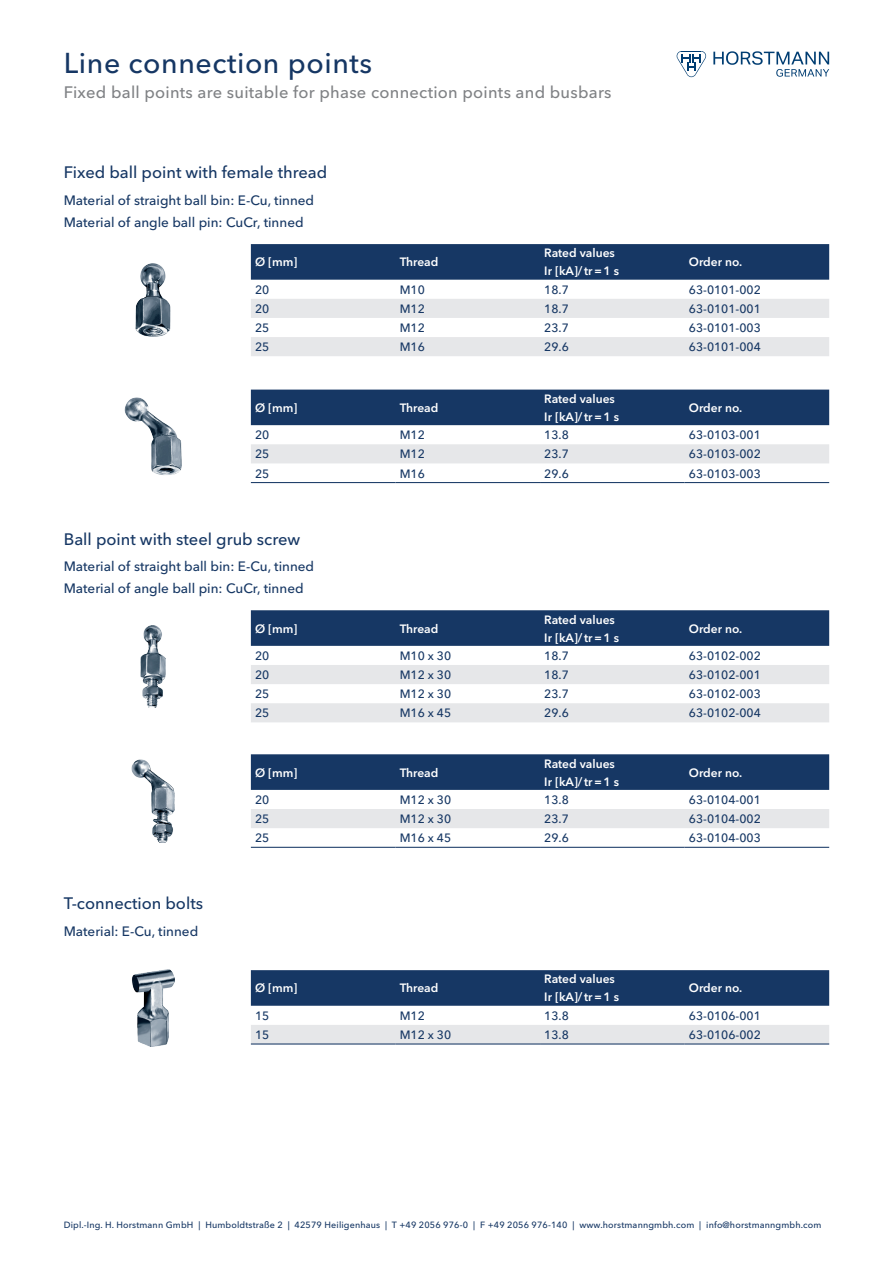
<style>
.page{position:relative;width:893px;height:1263px;background:#fff}
.page>*{position:absolute;margin:0;border:0;box-sizing:border-box;transform-origin:0 0}
.Headline{font:500 28.5px "Avenir Next W1 G";letter-spacing:.02em;color:#163764}
.Zwischenüberschrifte{font:500 16.5px "Avenir Next W1 G";color:#163764}
.Subtitel{font:500 16.5px "Avenir Next W1 G";letter-spacing:.015em;color:#808285}
.Fließtext{font:500 13.5px "Avenir Next W1 G";color:#163764}
.Headline_-_weiß{font:600 12px "Avenir Next W1 G";color:#fff}
.Tabelle_-_Artikelnum{font:500 12px "Avenir Next W1 G";color:#163764}
.Tabelle_-_Text{font:500 12px "Avenir Next W1 G";color:#163764}
.t1{font:500 9px "Avenir Next W1 G";letter-spacing:.015em;color:#163764}
</style>
<div class="page">
<svg style="left:677px;top:51px;width:29px;height:26px"></svg>
<svg style="left:713px;top:51px;width:116px;height:26px"></svg>
<img style="left:135px;top:263px;width:36px;height:74px">
<div style="left:251px;top:244px;width:578px;height:36px;background:#163764"></div>
<svg style="left:251px;top:299px;width:578px;height:57px"></svg>
<img style="left:124px;top:397px;width:58px;height:78px">
<div style="left:251px;top:390px;width:578px;height:35px;background:#163764"></div>
<div style="left:251px;top:444px;width:578px;height:19px;background:#e6e7e9"></div>
<hr style="left:251px;top:482px;width:144px;height:1px;background:#163764">
<hr style="left:395px;top:482px;width:145px;height:1px;background:#163764">
<hr style="left:540px;top:482px;width:145px;height:1px;background:#163764">
<hr style="left:685px;top:482px;width:144px;height:1px;background:#163764">
<img style="left:140px;top:625px;width:26px;height:82px">
<div style="left:251px;top:610px;width:578px;height:36px;background:#163764"></div>
<svg style="left:251px;top:665px;width:578px;height:57px"></svg>
<img style="left:132px;top:759px;width:42px;height:84px">
<div style="left:251px;top:754px;width:578px;height:36px;background:#163764"></div>
<div style="left:251px;top:809px;width:578px;height:19px;background:#e6e7e9"></div>
<hr style="left:251px;top:847px;width:144px;height:1px;background:#163764">
<hr style="left:395px;top:847px;width:145px;height:1px;background:#163764">
<hr style="left:540px;top:847px;width:145px;height:1px;background:#163764">
<hr style="left:685px;top:847px;width:144px;height:1px;background:#163764">
<img style="left:132px;top:969px;width:42px;height:78px">
<div style="left:251px;top:970px;width:578px;height:36px;background:#163764"></div>
<div style="left:251px;top:1025px;width:578px;height:18px;background:#e6e7e9"></div>
<hr style="left:251px;top:1043px;width:144px;height:1px;background:#163764">
<hr style="left:395px;top:1043px;width:145px;height:1px;background:#163764">
<hr style="left:540px;top:1043px;width:145px;height:1px;background:#163764">
<hr style="left:685px;top:1043px;width:144px;height:1px;background:#163764">
<p class="Headline" style="left:64px;top:40px;width:310px">Line connection points</p>
<p class="Subtitel" style="left:64px;top:79px;width:549px">Fixed ball points are suitable for phase connection points and busbars</p>
<p class="Zwischenüberschrifte" style="left:64px;top:159px;width:265px">Fixed ball point with female thread</p>
<p class="Fließtext" style="left:64px;top:189px;width:252px">Material of straight ball bin: E-Cu, tinned</p>
<p class="Fließtext" style="left:64px;top:212px;width:241px">Material of angle ball pin: CuCr, tinned</p>
<p class="Headline_-_weiß" style="left:255px;top:253px;width:44px">Ø [mm]</p>
<p class="Headline_-_weiß" style="left:400px;top:253px;width:40px">Thread</p>
<p class="Headline_-_weiß" style="left:544px;top:244px;width:72px">Rated values</p>
<p class="Headline_-_weiß" style="left:544px;top:262px;width:76px">Ir [kA]/tr=1 s</p>
<p class="Headline_-_weiß" style="left:689px;top:253px;width:55px">Order no.</p>
<p class="Tabelle_-_Text" style="left:255px;top:280px;width:16px">20</p>
<p class="Tabelle_-_Text" style="left:400px;top:280px;width:27px">M10</p>
<p class="Tabelle_-_Text" style="left:544px;top:280px;width:26px">18.7</p>
<p class="Tabelle_-_Artikelnum" style="left:689px;top:280px;width:73px">63-0101-002</p>
<p class="Tabelle_-_Text" style="left:255px;top:299px;width:16px">20</p>
<p class="Tabelle_-_Text" style="left:400px;top:299px;width:27px">M12</p>
<p class="Tabelle_-_Text" style="left:544px;top:299px;width:26px">18.7</p>
<p class="Tabelle_-_Artikelnum" style="left:689px;top:299px;width:73px">63-0101-001</p>
<p class="Tabelle_-_Text" style="left:255px;top:318px;width:16px">25</p>
<p class="Tabelle_-_Text" style="left:400px;top:318px;width:27px">M12</p>
<p class="Tabelle_-_Text" style="left:544px;top:318px;width:26px">23.7</p>
<p class="Tabelle_-_Artikelnum" style="left:689px;top:318px;width:73px">63-0101-003</p>
<p class="Tabelle_-_Text" style="left:255px;top:337px;width:16px">25</p>
<p class="Tabelle_-_Text" style="left:400px;top:337px;width:27px">M16</p>
<p class="Tabelle_-_Text" style="left:544px;top:337px;width:26px">29.6</p>
<p class="Tabelle_-_Artikelnum" style="left:689px;top:337px;width:73px">63-0101-004</p>
<p class="Headline_-_weiß" style="left:255px;top:398px;width:44px">Ø [mm]</p>
<p class="Headline_-_weiß" style="left:400px;top:398px;width:40px">Thread</p>
<p class="Headline_-_weiß" style="left:544px;top:389px;width:72px">Rated values</p>
<p class="Headline_-_weiß" style="left:544px;top:407px;width:76px">Ir [kA]/tr=1 s</p>
<p class="Headline_-_weiß" style="left:689px;top:398px;width:55px">Order no.</p>
<p class="Tabelle_-_Text" style="left:255px;top:425px;width:16px">20</p>
<p class="Tabelle_-_Text" style="left:400px;top:425px;width:27px">M12</p>
<p class="Tabelle_-_Text" style="left:544px;top:425px;width:26px">13.8</p>
<p class="Tabelle_-_Artikelnum" style="left:689px;top:425px;width:73px">63-0103-001</p>
<p class="Tabelle_-_Text" style="left:255px;top:445px;width:16px">25</p>
<p class="Tabelle_-_Text" style="left:400px;top:445px;width:27px">M12</p>
<p class="Tabelle_-_Text" style="left:544px;top:445px;width:26px">23.7</p>
<p class="Tabelle_-_Artikelnum" style="left:689px;top:445px;width:73px">63-0103-002</p>
<p class="Tabelle_-_Text" style="left:255px;top:464px;width:16px">25</p>
<p class="Tabelle_-_Text" style="left:400px;top:464px;width:27px">M16</p>
<p class="Tabelle_-_Text" style="left:544px;top:464px;width:26px">29.6</p>
<p class="Tabelle_-_Artikelnum" style="left:689px;top:464px;width:73px">63-0103-003</p>
<p class="Zwischenüberschrifte" style="left:64px;top:525px;width:238px">Ball point with steel grub screw</p>
<p class="Fließtext" style="left:64px;top:555px;width:252px">Material of straight ball bin: E-Cu, tinned</p>
<p class="Fließtext" style="left:64px;top:578px;width:241px">Material of angle ball pin: CuCr, tinned</p>
<p class="Headline_-_weiß" style="left:255px;top:619px;width:44px">Ø [mm]</p>
<p class="Headline_-_weiß" style="left:400px;top:619px;width:40px">Thread</p>
<p class="Headline_-_weiß" style="left:544px;top:610px;width:72px">Rated values</p>
<p class="Headline_-_weiß" style="left:544px;top:628px;width:76px">Ir [kA]/tr=1 s</p>
<p class="Headline_-_weiß" style="left:689px;top:619px;width:55px">Order no.</p>
<p class="Tabelle_-_Text" style="left:255px;top:646px;width:16px">20</p>
<p class="Tabelle_-_Text" style="left:400px;top:646px;width:53px">M10 x 30</p>
<p class="Tabelle_-_Text" style="left:544px;top:646px;width:26px">18.7</p>
<p class="Tabelle_-_Artikelnum" style="left:689px;top:646px;width:73px">63-0102-002</p>
<p class="Tabelle_-_Text" style="left:255px;top:665px;width:16px">20</p>
<p class="Tabelle_-_Text" style="left:400px;top:665px;width:53px">M12 x 30</p>
<p class="Tabelle_-_Text" style="left:544px;top:665px;width:26px">18.7</p>
<p class="Tabelle_-_Artikelnum" style="left:689px;top:665px;width:73px">63-0102-001</p>
<p class="Tabelle_-_Text" style="left:255px;top:684px;width:16px">25</p>
<p class="Tabelle_-_Text" style="left:400px;top:684px;width:53px">M12 x 30</p>
<p class="Tabelle_-_Text" style="left:544px;top:684px;width:26px">23.7</p>
<p class="Tabelle_-_Artikelnum" style="left:689px;top:684px;width:73px">63-0102-003</p>
<p class="Tabelle_-_Text" style="left:255px;top:704px;width:16px">25</p>
<p class="Tabelle_-_Text" style="left:400px;top:704px;width:53px">M16 x 45</p>
<p class="Tabelle_-_Text" style="left:544px;top:704px;width:26px">29.6</p>
<p class="Tabelle_-_Artikelnum" style="left:689px;top:704px;width:73px">63-0102-004</p>
<p class="Headline_-_weiß" style="left:255px;top:763px;width:44px">Ø [mm]</p>
<p class="Headline_-_weiß" style="left:400px;top:763px;width:40px">Thread</p>
<p class="Headline_-_weiß" style="left:544px;top:754px;width:72px">Rated values</p>
<p class="Headline_-_weiß" style="left:544px;top:772px;width:76px">Ir [kA]/tr=1 s</p>
<p class="Headline_-_weiß" style="left:689px;top:763px;width:55px">Order no.</p>
<p class="Zwischenüberschrifte" style="left:64px;top:890px;width:141px">T-connection bolts</p>
<p class="Fließtext" style="left:64px;top:920px;width:136px">Material: E-Cu, tinned</p>
<p class="Tabelle_-_Text" style="left:255px;top:790px;width:16px">20</p>
<p class="Tabelle_-_Text" style="left:400px;top:790px;width:53px">M12 x 30</p>
<p class="Tabelle_-_Text" style="left:544px;top:790px;width:26px">13.8</p>
<p class="Tabelle_-_Artikelnum" style="left:689px;top:790px;width:73px">63-0104-001</p>
<p class="Tabelle_-_Text" style="left:255px;top:809px;width:16px">25</p>
<p class="Tabelle_-_Text" style="left:400px;top:809px;width:53px">M12 x 30</p>
<p class="Tabelle_-_Text" style="left:544px;top:809px;width:26px">23.7</p>
<p class="Tabelle_-_Artikelnum" style="left:689px;top:809px;width:73px">63-0104-002</p>
<p class="Tabelle_-_Text" style="left:255px;top:828px;width:16px">25</p>
<p class="Tabelle_-_Text" style="left:400px;top:828px;width:53px">M16 x 45</p>
<p class="Tabelle_-_Text" style="left:544px;top:828px;width:26px">29.6</p>
<p class="Tabelle_-_Artikelnum" style="left:689px;top:828px;width:73px">63-0104-003</p>
<p class="Headline_-_weiß" style="left:255px;top:979px;width:44px">Ø [mm]</p>
<p class="Headline_-_weiß" style="left:400px;top:979px;width:40px">Thread</p>
<p class="Headline_-_weiß" style="left:544px;top:970px;width:72px">Rated values</p>
<p class="Headline_-_weiß" style="left:544px;top:988px;width:76px">Ir [kA]/tr=1 s</p>
<p class="Headline_-_weiß" style="left:689px;top:979px;width:55px">Order no.</p>
<p class="Tabelle_-_Text" style="left:255px;top:1006px;width:16px">15</p>
<p class="Tabelle_-_Text" style="left:400px;top:1006px;width:27px">M12</p>
<p class="Tabelle_-_Text" style="left:544px;top:1006px;width:26px">13.8</p>
<p class="Tabelle_-_Artikelnum" style="left:689px;top:1006px;width:73px">63-0106-001</p>
<p class="Tabelle_-_Text" style="left:255px;top:1025px;width:16px">15</p>
<p class="Tabelle_-_Text" style="left:400px;top:1025px;width:53px">M12 x 30</p>
<p class="Tabelle_-_Text" style="left:544px;top:1025px;width:26px">13.8</p>
<p class="Tabelle_-_Artikelnum" style="left:689px;top:1025px;width:73px">63-0106-002</p>
<p class="t1" style="left:64px;top:1218px;width:759px">Dipl.-Ing. H. Horstmann GmbH | Humboldtstraße 2 | 42579 Heiligenhaus | T +49 2056 976-0 | F +49 2056 976-140 | www.horstmanngmbh.com | info@horstmanngmbh.com</p>
</div>
